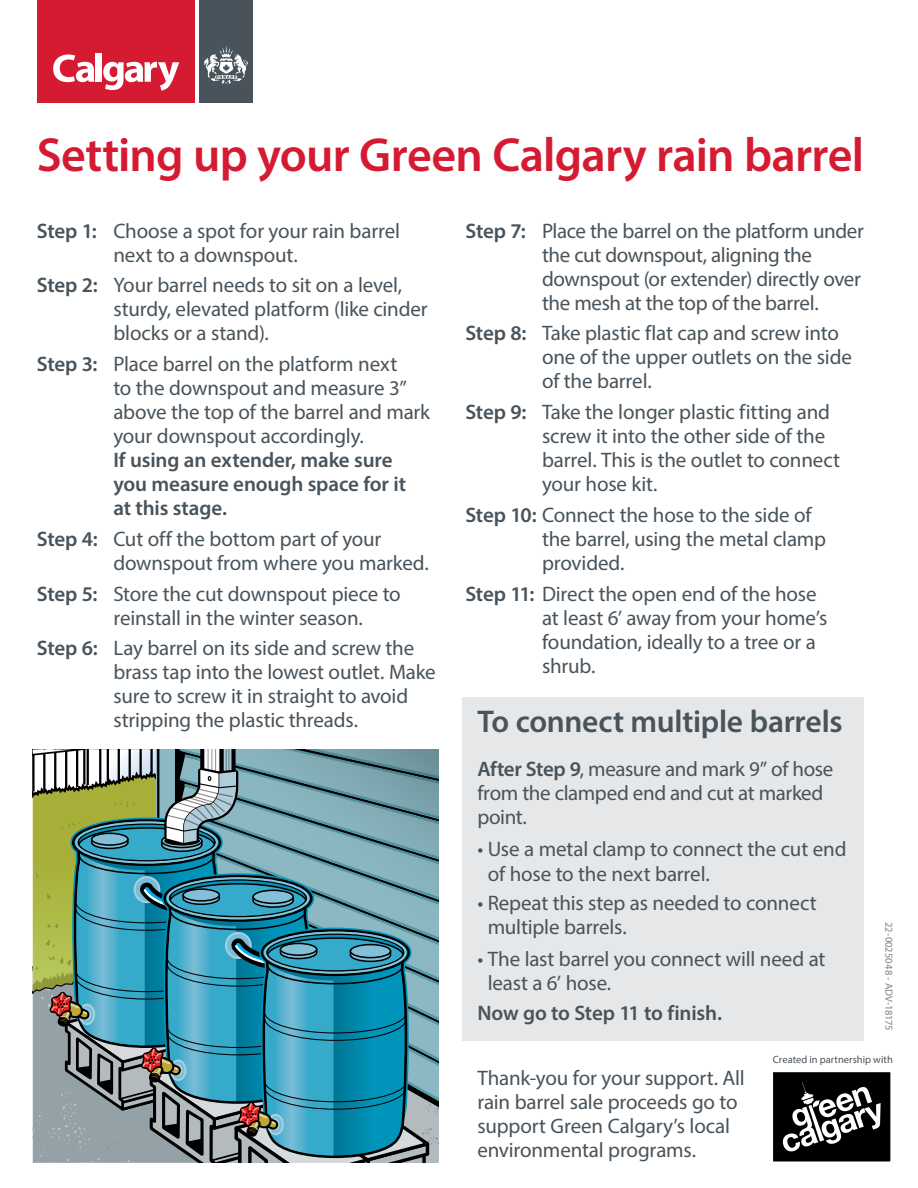
<style>
.page{position:relative;width:918px;height:1188px;background:#fff}
.page>*{position:absolute;margin:0;border:0;box-sizing:border-box;transform-origin:0 0}
.t1{font:600 48px "Myriad Pro";letter-spacing:-.015em;color:#d51b32}
.t2{font:600 31.5px "Myriad Pro";letter-spacing:-.01em;color:#48535b}
.t3{font:21px/24px "Myriad Pro";letter-spacing:-.01em;color:#48535b}
.t4{font:600 21px/24px "Myriad Pro";letter-spacing:-.005em;color:#48535b}
.t5{font:10.5px "Myriad Pro";color:#48535b}
.t6{font:10.5px "Myriad Pro";letter-spacing:.005em;color:#808285}
.s1{font-weight:600}
</style>
<div class="page">
<div style="left:462px;top:697px;width:402px;height:344px;background:#e6e7e8"></div>
<div style="left:37px;top:0;width:159px;height:102px;background:#d51b32"></div>
<div style="left:199px;top:0;width:54px;height:102px;background:#48535b"></div>
<svg style="left:53px;top:54px;width:41px;height:28px"></svg>
<div style="left:96px;top:53px;width:6px;height:29px;background:#fff"></div>
<svg style="left:103px;top:61px;width:76px;height:30px"></svg>
<svg style="left:204px;top:46px;width:44px;height:38px"></svg>
<div style="left:772px;top:1072px;width:119px;height:90px;background:#000"></div>
<svg style="left:783px;top:1082px;width:98px;height:69px"></svg>
<div style="left:772px;top:1071px;width:120px;height:92px;border:1px solid #fff"></div>
<svg style="left:33px;top:750px;width:406px;height:413px;background:#5d969e"></svg>
<h1 class="t1" style="left:37px;top:124px;width:829px">Setting up your Green Calgary rain barrel</h1>
<p class="t3" style="left:113px;top:218px;width:288px;text-indent:-76px"><span class="s1">Step 1:</span> Choose a spot for your rain barrel next to a downspout.</p>
<p class="t3" style="left:113px;top:273px;width:316px;text-indent:-76px"><span class="s1">Step 2:</span> Your barrel needs to sit on a level, sturdy, elevated platform (like cinder blocks or a stand).</p>
<p class="t3" style="left:113px;top:352px;width:318px;text-indent:-77px"><span class="s1">Step 3:</span> Place barrel on the platform next<br>to the downspout and measure 3” above the top of the barrel and mark your downspout accordingly.</p>
<p class="t4" style="left:113px;top:448px;width:294px">If using an extender, make sure you measure enough space for it at this stage.</p>
<p class="t3" style="left:113px;top:527px;width:317px;text-indent:-77px"><span class="s1">Step 4:</span> Cut off the bottom part of your downspout from where you marked.</p>
<p class="t3" style="left:113px;top:581px;width:289px;text-indent:-77px"><span class="s1">Step 5:</span> Store the cut downspout piece to reinstall in the winter season.</p>
<p class="t3" style="left:113px;top:636px;width:324px;text-indent:-77px"><span class="s1">Step 6:</span> Lay barrel on its side and screw the brass tap into the lowest outlet. Make sure to screw it in straight to avoid stripping the plastic threads.</p>
<p class="t3" style="left:542px;top:218px;width:323px;text-indent:-76px"><span class="s1">Step 7:</span> Place the barrel on the platform under the cut downspout, aligning the downspout (or extender) directly over the mesh at the top of the barrel.</p>
<p class="t3" style="left:542px;top:321px;width:311px;text-indent:-77px"><span class="s1">Step 8:</span> Take plastic flat cap and screw into one of the upper outlets on the side of the barrel.</p>
<p class="t3" style="left:542px;top:400px;width:300px;text-indent:-77px"><span class="s1">Step 9:</span> Take the longer plastic fitting and screw it into the other side of the barrel. This is the outlet to connect your hose kit.</p>
<p class="t3" style="left:542px;top:503px;width:286px;text-indent:-77px"><span class="s1">Step 10:</span> Connect the hose to the side of the barrel, using the metal clamp provided.</p>
<p class="t3" style="left:542px;top:581px;width:287px;text-indent:-77px"><span class="s1">Step 11:</span> Direct the open end of the hose at least 6’ away from your home’s foundation, ideally to a tree or a shrub.</p>
<h2 class="t2" style="left:477px;top:701px;width:367px">To connect multiple barrels</h2>
<p class="t3" style="left:477px;top:757px;width:358px"><span class="s1">After Step 9</span>, measure and mark 9” of hose from the clamped end and cut at marked point.</p>
<p class="t3" style="left:488px;top:836px;width:360px;line-height:25.2px;text-indent:-10px">• Use a metal clamp to connect the cut end of hose to the next barrel.</p>
<p class="t3" style="left:488px;top:890px;width:330px;text-indent:-10px">• Repeat this step as needed to connect multiple barrels.</p>
<p class="t3" style="left:488px;top:946px;width:339px;text-indent:-10px">• The last barrel you connect will need at least a 6’ hose.</p>
<p class="t4" style="left:477px;top:1001px;width:246px">Now go to Step 11 to finish.</p>
<p class="t6" style="left:895px;top:922px;width:110px;rotate:90deg">22-0025048 - ADV-18175</p>
<p class="t3" style="left:477px;top:1066px;width:269px">Thank-you for your support. All rain barrel sale proceeds go to support Green Calgary’s local environmental programs.</p>
<p class="t5" style="left:773px;top:1053px;width:121px">Created in partnership with</p>
</div>
